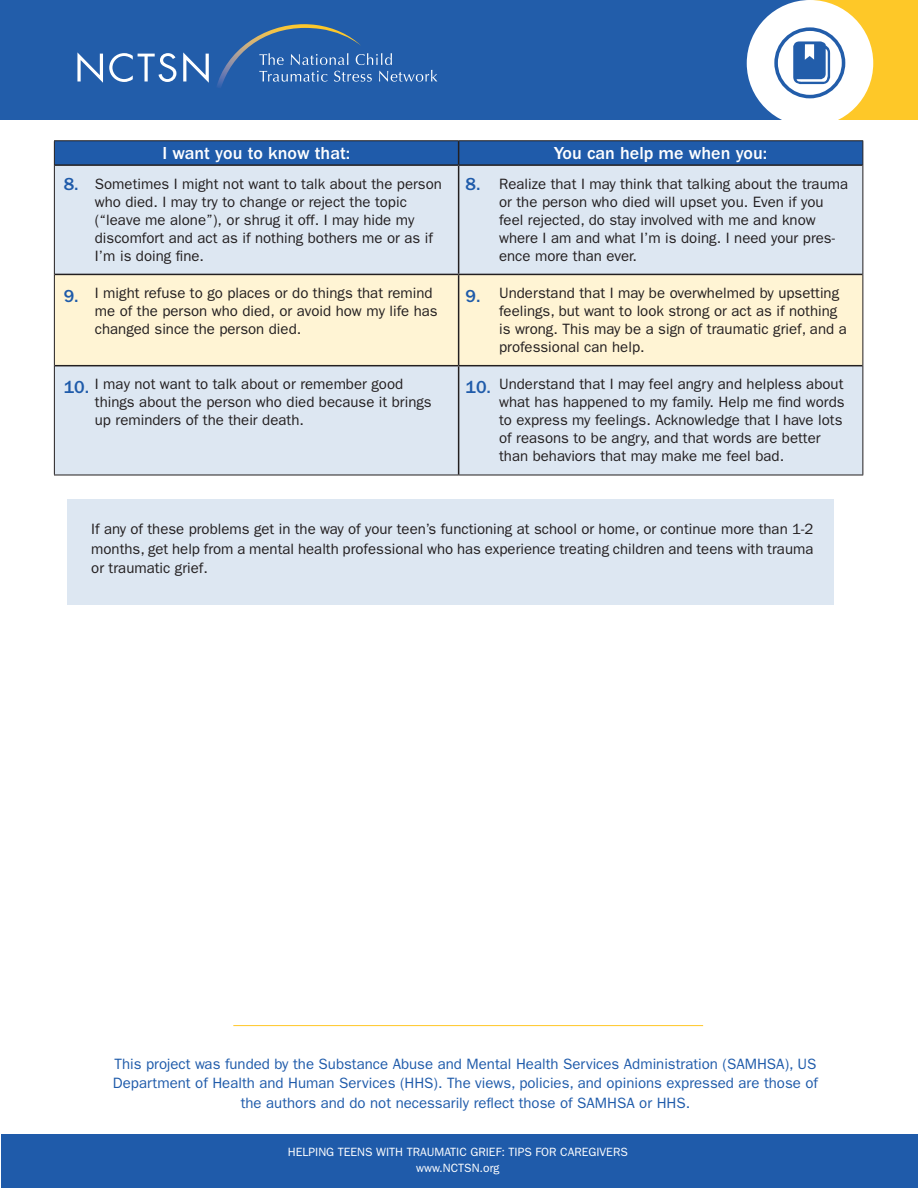
<style>
.page{position:relative;width:918px;height:1188px;background:#fff}
.page>*{position:absolute;margin:0;border:0;box-sizing:border-box;transform-origin:0 0}
.t1{font:500 18px "ITC Franklin Gothic Std";color:#fff}
.t2{font:500 18px "ITC Franklin Gothic Std";color:#1f5baa}
.t3{font:15px/18px "ITC Franklin Gothic Std";color:#231f20}
.t4{font:15px/19.5px "ITC Franklin Gothic Std";color:#1f5baa;text-align:center}
.t5{font:12px/16.5px "ITC Franklin Gothic Std";color:#fff;text-align:center}
</style>
<div class="page">
<div style="left:1px;top:1134px;width:917px;height:54px;background:#1f5baa"></div>
<div style="left:0;top:0;width:918px;height:119px;background:#fec828"></div>
<div style="left:0;top:0;width:808px;height:119px;background:#225daa"></div>
<div style="left:747px;top:0;width:126px;height:127px;background:#fff;border-radius:50%"></div>
<svg style="left:77px;top:52px;width:26px;height:31px"></svg>
<svg style="left:109px;top:53px;width:67px;height:29px"></svg>
<svg style="left:183px;top:52px;width:26px;height:31px"></svg>
<svg style="left:361px;top:53px;width:76px;height:29px"></svg>
<img style="left:217px;top:24px;width:144px;height:64px">
<svg style="left:774px;top:27px;width:71px;height:71px"></svg>
<div style="left:67px;top:500px;width:767px;height:105px;background:#dde7f2"></div>
<hr style="left:233px;top:1025px;width:470px;height:1px;background:#ffc727">
<div style="left:55px;top:166px;width:807px;height:309px;background:#dde7f2"></div>
<div style="left:55px;top:275px;width:807px;height:90px;background:#fff4d4"></div>
<hr style="left:54px;top:140px;width:405px;height:1px;background:#231f20">
<hr style="left:459px;top:140px;width:404px;height:1px;background:#231f20">
<hr style="left:54px;top:165px;width:1px;height:109px;background:#231f20">
<hr style="left:862px;top:165px;width:1px;height:109px;background:#231f20">
<hr style="left:54px;top:274px;width:1px;height:92px;background:#231f20">
<hr style="left:862px;top:274px;width:1px;height:92px;background:#231f20">
<hr style="left:54px;top:366px;width:1px;height:109px;background:#231f20">
<hr style="left:862px;top:366px;width:1px;height:109px;background:#231f20">
<hr style="left:54px;top:475px;width:405px;height:1px;background:#231f20">
<hr style="left:459px;top:475px;width:404px;height:1px;background:#231f20">
<div style="left:54px;top:141px;width:809px;height:24px;background:#1f5baa"></div>
<hr style="left:55px;top:164px;width:404px;height:2px;background:#231f20">
<hr style="left:459px;top:164px;width:403px;height:2px;background:#231f20">
<hr style="left:458px;top:166px;width:1px;height:108px;background:#231f20">
<hr style="left:55px;top:274px;width:404px;height:1px;background:#231f20">
<hr style="left:459px;top:274px;width:403px;height:1px;background:#231f20">
<hr style="left:458px;top:275px;width:1px;height:90px;background:#231f20">
<hr style="left:55px;top:365px;width:404px;height:1px;background:#231f20">
<hr style="left:459px;top:365px;width:403px;height:1px;background:#231f20">
<hr style="left:458px;top:366px;width:1px;height:109px;background:#231f20">
<p class="t1" style="left:163px;top:143px;width:189px">I want you to know that:</p>
<p class="t1" style="left:554px;top:143px;width:215px">You can help me when you:</p>
<p class="t3" style="left:95px;top:175px;width:349px">Sometimes I might not want to talk about the person who died. I may try to change or reject the topic (“leave me alone”), or shrug it off. I may hide my discomfort and act as if nothing bothers me or as if I’m is doing fine.</p>
<p class="t3" style="left:499px;top:175px;width:351px">Realize that I may think that talking about the trauma or the person who died will upset you. Even if you feel rejected, do stay involved with me and know where I am and what I’m is doing. I need your pres&shy;ence more than ever.</p>
<p class="t3" style="left:95px;top:284px;width:344px">I might refuse to go places or do things that remind me of the person who died, or avoid how my life has changed since the person died.</p>
<p class="t3" style="left:499px;top:284px;width:349px">Understand that I may be overwhelmed by upsetting feelings, but want to look strong or act as if nothing is wrong. This may be a sign of traumatic grief, and a professional can help.</p>
<p class="t3" style="left:95px;top:376px;width:338px">I may not want to talk about or remember good things about the person who died because it brings up reminders of the their death.</p>
<p class="t3" style="left:499px;top:376px;width:347px">Understand that I may feel angry and helpless about what has happened to my family. Help me find words to express my feelings. Acknowledge that I have lots of reasons to be angry, and that words are better than behaviors that may make me feel bad.</p>
<p class="t2" style="left:64px;top:174px;width:17px">8.</p>
<p class="t2" style="left:465px;top:174px;width:17px">8.</p>
<p class="t2" style="left:64px;top:286px;width:17px">9.</p>
<p class="t2" style="left:465px;top:286px;width:17px">9.</p>
<p class="t2" style="left:64px;top:376px;width:27px">10.</p>
<p class="t2" style="left:465px;top:376px;width:27px">10.</p>
<p class="t3" style="left:91px;top:519px;width:724px;line-height:19.5px;text-align:justify">If any of these problems get in the way of your teen’s functioning at school or home, or continue more than 1-2 months, get help from a mental health professional who has experience treating children and teens with trauma or traumatic grief.</p>
<p class="t4" style="left:113px;top:1054px;width:707px">This project was funded by the Substance Abuse and Mental Health Services Administration (SAMHSA), US<br>Department of Health and Human Services (HHS). The views, policies, and opinions expressed are those of the authors and do not necessarily reflect those of SAMHSA or HHS.</p>
<p class="t5" style="left:288px;top:1143px;width:342px">HELPING TEENS WITH TRAUMATIC GRIEF: TIPS FOR CAREGIVERS www.NCTSN.org</p>
</div>
